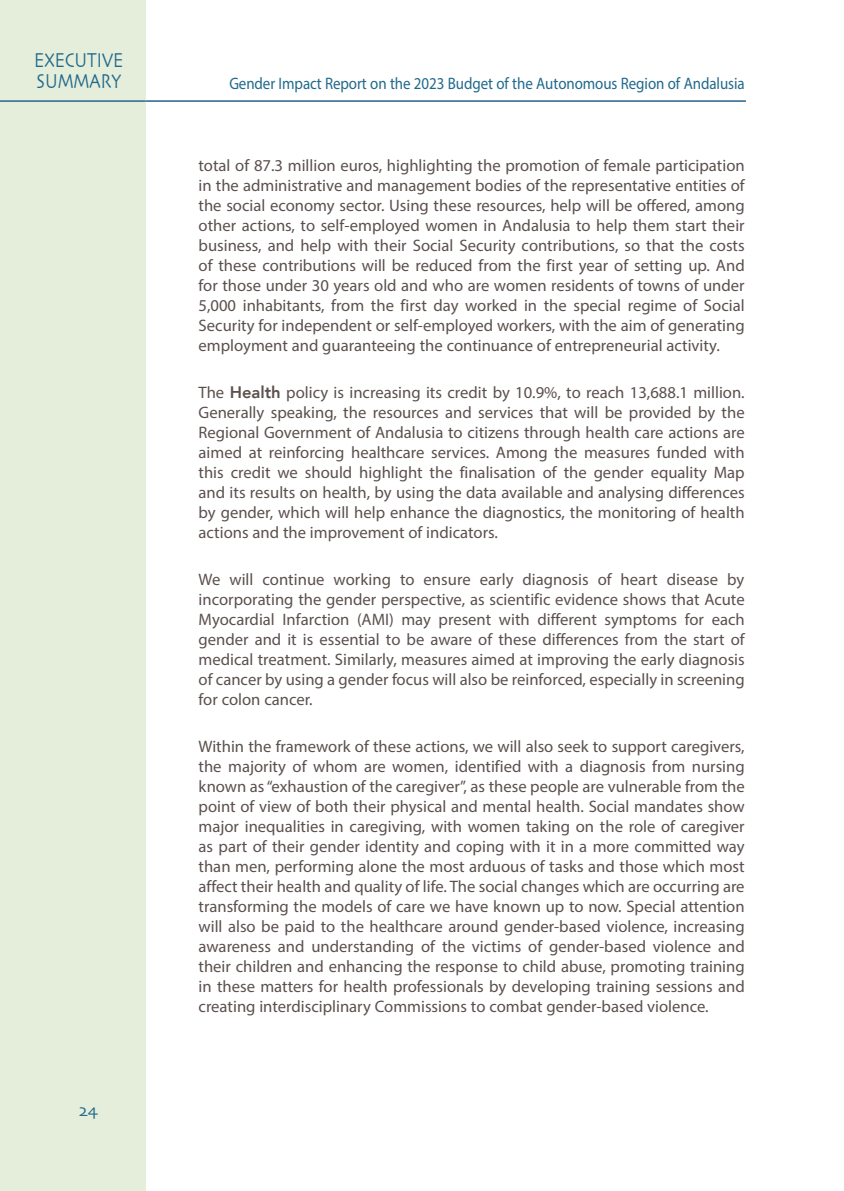
<style>
.page{position:relative;width:844px;height:1191px;background:#fff}
.page>*{position:absolute;margin:0;border:0;box-sizing:border-box;transform-origin:0 0}
.t1{font:21px/21px "Skia";color:#21698b;scale:.8 1}
.t2{font:17.5px "Skia";color:#21698b}
.t3{font:16.62px/19.9px "Myriad Pro";color:#5b504d;text-align:justify}
.t4{font:16.62px "Myriad Pro";letter-spacing:-.005em;color:#21698b;scale:.9 1}
.s1{font-family:"Avenir";font-weight:800}
</style>
<div class="page">
<div style="left:0;top:0;width:145px;height:1191px;background:#e4eedb"></div>
<hr style="left:145px;top:100px;width:600px;height:2px;background:#43799a">
<hr style="left:0;top:100px;width:145px;height:2px;background:#43799a">
<p class="t1" style="left:34px;top:51px;width:113px">EXECUTIVE<br>SUMMARY</p>
<p class="t2" style="left:79px;top:1100px;width:21px">24</p>
<p class="t4" style="left:229px;top:73px;width:574px">Gender Impact Report on the 2023 Budget of the Autonomous Region of Andalusia</p>
<p class="t3" style="left:198px;top:155px;width:547px">total of 87.3 million euros, highlighting the promotion of female participation in the administrative and management bodies of the representative entities of the social economy sector. Using these resources, help will be offered, among other actions, to self-employed women in Andalusia to help them start their business, and help with their Social Security contributions, so that the costs of these contributions will be reduced from the first year of setting up. And for those under 30 years old and who are women residents of towns of under 5,000 inhabitants, from the first day worked in the special regime of Social Security for independent or self-employed workers, with the aim of generating employment and guaranteeing the continuance of entrepreneurial activity.</p>
<p class="t3" style="left:198px;top:382px;width:547px">The <span class="s1">Health</span> policy is increasing its credit by 10.9%, to reach 13,688.1 million.<br>Generally speaking, the resources and services that will be provided by the Regional Government of Andalusia to citizens through health care actions are aimed at reinforcing healthcare services. Among the measures funded with this credit we should highlight the finalisation of the gender equality Map and its results on health, by using the data available and analysing differences by gender, which will help enhance the diagnostics, the monitoring of health actions and the improvement of indicators.</p>
<p class="t3" style="left:198px;top:569px;width:547px">We will continue working to ensure early diagnosis of heart disease by incorporating the gender perspective, as scientific evidence shows that Acute Myocardial Infarction (AMI) may present with different symptoms for each gender and it is essential to be aware of these differences from the start of medical treatment. Similarly, measures aimed at improving the early diagnosis of cancer by using a gender focus will also be reinforced, especially in screening for colon cancer.</p>
<p class="t3" style="left:198px;top:736px;width:547px">Within the framework of these actions, we will also seek to support caregivers, the majority of whom are women, identified with a diagnosis from nursing known as “exhaustion of the caregiver”, as these people are vulnerable from the point of view of both their physical and mental health. Social mandates show major inequalities in caregiving, with women taking on the role of caregiver as part of their gender identity and coping with it in a more committed way than men, performing alone the most arduous of tasks and those which most affect their health and quality of life. The social changes which are occurring are transforming the models of care we have known up to now. Special attention will also be paid to the healthcare around gender-based violence, increasing awareness and understanding of the victims of gender-based violence and their children and enhancing the response to child abuse, promoting training in these matters for health professionals by developing training sessions and creating interdisciplinary Commissions to combat gender-based violence.</p>
</div>
